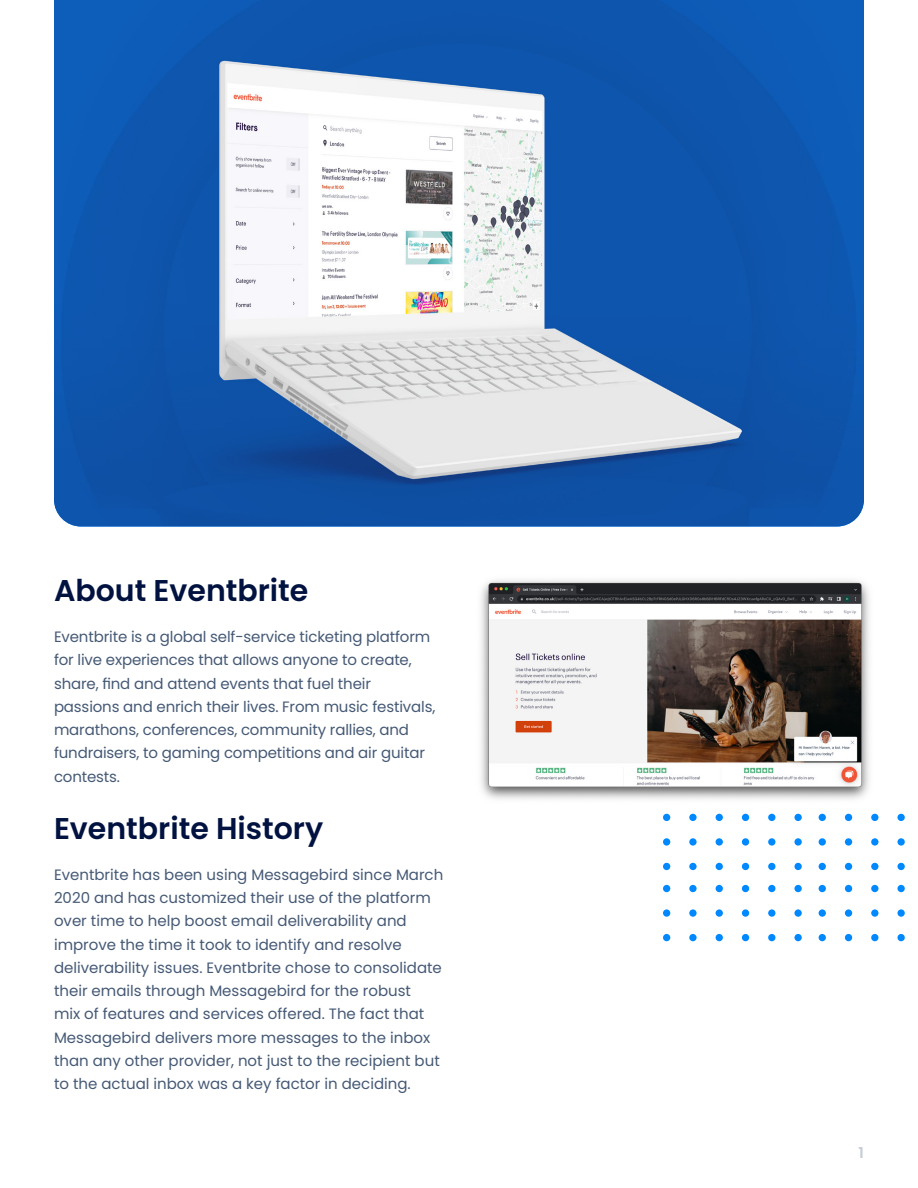
<style>
.page{position:relative;width:918px;height:1188px;background:#fff}
.page>*{position:absolute;margin:0;border:0;box-sizing:border-box;transform-origin:0 0}
.t1{font:600 30px "Poppins";color:#001240}
.t2{font:15px/23.2px "Poppins";color:#455975}
.t3{font:600 15px "Poppins";color:#c7cdd6}
</style>
<div class="page">
<img style="left:54px;top:0;width:810px;height:526px">
<img style="left:481px;top:580px;width:388px;height:220px">
<svg style="left:663px;top:909px;width:139px;height:8px"></svg>
<svg style="left:663px;top:934px;width:139px;height:7px"></svg>
<svg style="left:663px;top:885px;width:139px;height:7px"></svg>
<svg style="left:819px;top:909px;width:86px;height:8px"></svg>
<svg style="left:819px;top:934px;width:86px;height:7px"></svg>
<svg style="left:819px;top:885px;width:86px;height:7px"></svg>
<svg style="left:663px;top:838px;width:139px;height:8px"></svg>
<svg style="left:663px;top:863px;width:139px;height:7px"></svg>
<svg style="left:663px;top:814px;width:139px;height:7px"></svg>
<svg style="left:819px;top:838px;width:86px;height:8px"></svg>
<svg style="left:819px;top:863px;width:86px;height:7px"></svg>
<svg style="left:819px;top:814px;width:86px;height:7px"></svg>
<h1 class="t1" style="left:54px;top:574px;width:256px">About Eventbrite</h1>
<p class="t2" style="left:54px;top:625px;width:383px">Eventbrite is a global self-service ticketing platform for live experiences that allows anyone to create, share, find and attend events that fuel their passions and enrich their lives. From music festivals, marathons, conferences, community rallies, and fundraisers, to gaming competitions and air guitar contests.</p>
<h1 class="t1" style="left:54px;top:811px;width:271px">Eventbrite History</h1>
<p class="t2" style="left:54px;top:863px;width:391px">Eventbrite has been using Messagebird since March 2020 and has customized their use of the platform over time to help boost email deliverability and improve the time it took to identify and resolve deliverability issues. Eventbrite chose to consolidate their emails through Messagebird for the robust<br>mix of features and services offered. The fact that Messagebird delivers more messages to the inbox than any other provider, not just to the recipient but to the actual inbox was a key factor in deciding.</p>
<p class="t3" style="left:859px;top:1144px;width:7px">1</p>
</div>
